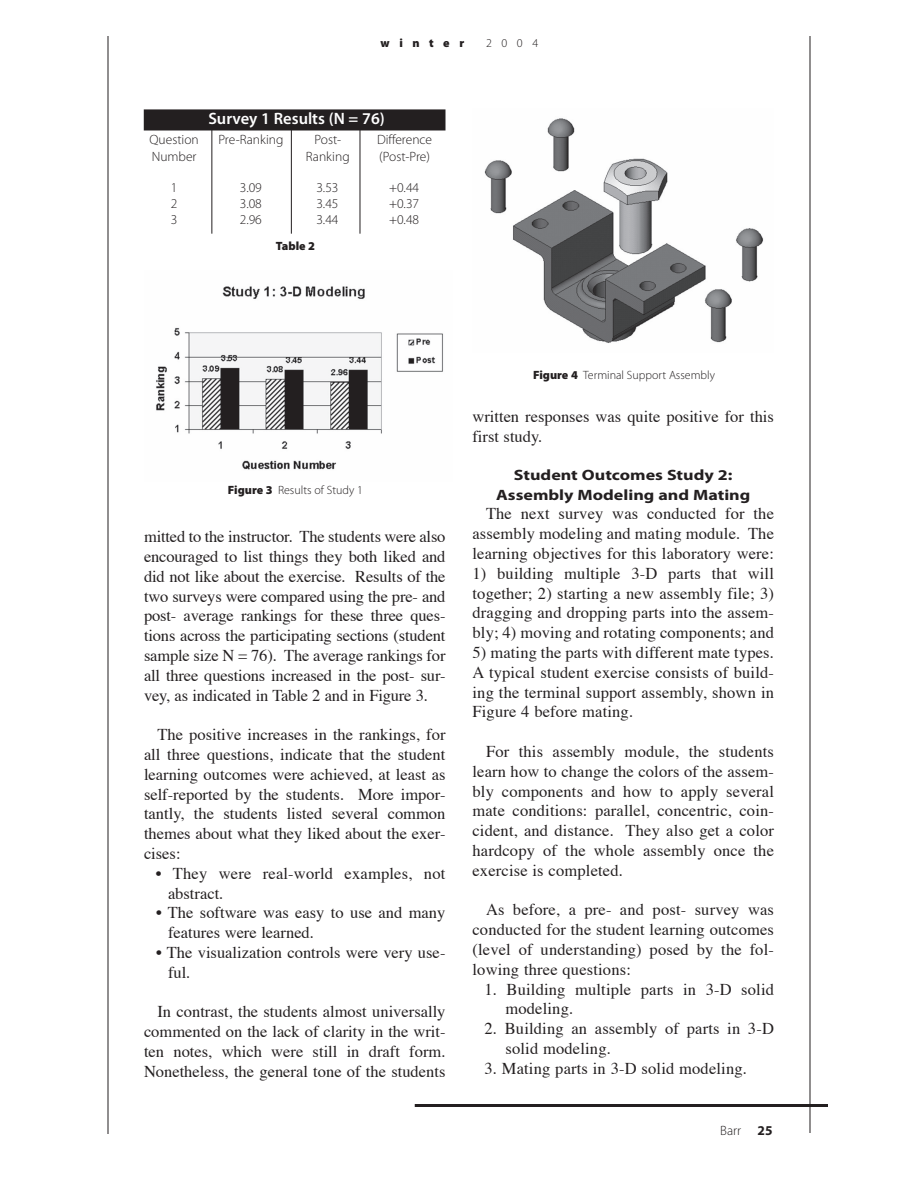
<style>
.page{position:relative;width:918px;height:1188px;background:#fff}
.page>*{position:absolute;margin:0;border:0;box-sizing:border-box;transform-origin:0 0}
.t1{font:16.5px/19.8px "Times";letter-spacing:.01em;color:#231f20;text-align:justify}
.t2{font:600 16.5px "Myriad Pro";color:#fff}
.t3{font:700 15px/19.8px "Myriad Pro";color:#231f20;text-align:center;scale:1.2 1}
.t4{font:300 13.5px/16.2px "Myriad Pro";color:#231f20;text-align:justify}
.t5{font:300 12px "Myriad Pro";color:#231f20}
.t6{font:900 12px "Myriad Pro";letter-spacing:.795em;color:#231f20}
.s1{font-weight:900}
.s2{font-weight:700}
</style>
<div class="page">
<hr style="left:415px;top:1104px;width:413px;height:3px;background:#231f20">
<hr style="left:108px;top:36px;width:1px;height:1098px;background:#231f20">
<hr style="left:810px;top:36px;width:1px;height:1097px;background:#231f20">
<div style="left:145px;top:110px;width:300px;height:20px;background:#231f20"></div>
<div style="left:144px;top:109px;width:302px;height:21px;border:2px solid #231f20"></div>
<hr style="left:211px;top:130px;width:1px;height:104px;background:#231f20">
<hr style="left:291px;top:130px;width:1px;height:104px;background:#231f20">
<hr style="left:360px;top:130px;width:1px;height:104px;background:#231f20">
<img style="left:156px;top:286px;width:287px;height:184px">
<img style="left:484px;top:118px;width:280px;height:225px">
<p class="t6" style="left:381px;top:36px;width:85px">winter</p>
<p class="t5" style="left:486px;top:37px;width:54px">2004</p>
<p class="t2" style="left:208px;top:109px;width:178px">Survey 1 Results (N = 76)</p>
<p class="t4" style="left:150px;top:132px;width:51px">Question<br>Number</p>
<p class="t4" style="left:218px;top:132px;width:67px">Pre-Ranking</p>
<p class="t4" style="left:306px;top:132px;width:45px;text-align:center">Post-<br>Ranking</p>
<p class="t4" style="left:377px;top:132px;width:57px">Difference (Post-Pre)</p>
<p class="t4" style="left:171px;top:180px;width:8px">1<br>2<br>3</p>
<p class="t4" style="left:240px;top:180px;width:24px">3.09<br>3.08<br>2.96</p>
<p class="t4" style="left:316px;top:180px;width:24px">3.53<br>3.45<br>3.44</p>
<p class="t4" style="left:389px;top:180px;width:32px">+0.44 +0.37 +0.48</p>
<p class="t6" style="left:276px;top:239px;width:41px">Table 2</p>
<p class="t5" style="left:228px;top:484px;width:137px"><span class="s1">Figure 3</span> Results of Study 1</p>
<p class="t1" style="left:144px;top:528px;width:303px">mitted to the instructor. The students were also encouraged to list things they both liked and did not like about the exercise. Results of the two surveys were compared using the pre- and post- average rankings for these three ques&shy;tions across the participating sections (student sample size N = 76). The average rankings for all three questions increased in the post- sur&shy;vey, as indicated in Table 2 and in Figure 3.</p>
<p class="t1" style="left:144px;top:726px;width:303px;text-indent:14px">The positive increases in the rankings, for all three questions, indicate that the student learning outcomes were achieved, at least as self-reported by the students. More impor&shy;tantly, the students listed several common themes about what they liked about the exer&shy;cises:</p>
<p class="t1" style="left:168px;top:864px;width:279px;text-indent:-12px">• They were real-world examples, not abstract.</p>
<p class="t1" style="left:168px;top:904px;width:279px;text-indent:-12px">• The software was easy to use and many features were learned.</p>
<p class="t1" style="left:168px;top:944px;width:279px;text-indent:-12px">• The visualization controls were very use&shy;ful.</p>
<p class="t1" style="left:144px;top:1003px;width:303px;text-indent:14px">In contrast, the students almost universally commented on the lack of clarity in the writ&shy;ten notes, which were still in draft form.<br>Nonetheless, the general tone of the students</p>
<p class="t5" style="left:533px;top:368px;width:183px"><span class="s1">Figure 4</span> Terminal Support Assembly</p>
<p class="t1" style="left:473px;top:408px;width:303px">written responses was quite positive for this first study.</p>
<p class="t3" style="left:496px;top:465px;width:213px">Student Outcomes Study 2:<br>Assembly Modeling and Mating</p>
<p class="t1" style="left:473px;top:505px;width:303px;text-indent:13px">The next survey was conducted for the assembly modeling and mating module. The learning objectives for this laboratory were:</p>
<p class="t1" style="left:473px;top:564px;width:303px">1) building multiple 3-D parts that will together; 2) starting a new assembly file; 3) dragging and dropping parts into the assem&shy;bly; 4) moving and rotating components; and</p>
<p class="t1" style="left:473px;top:644px;width:303px">5) mating the parts with different mate types.<br>A typical student exercise consists of build&shy;ing the terminal support assembly, shown in Figure 4 before mating.</p>
<p class="t1" style="left:473px;top:743px;width:303px;text-indent:13px">For this assembly module, the students learn how to change the colors of the assem&shy;bly components and how to apply several mate conditions: parallel, concentric, coin&shy;cident, and distance. They also get a color hardcopy of the whole assembly once the exercise is completed.</p>
<p class="t1" style="left:473px;top:901px;width:303px;text-indent:13px">As before, a pre- and post- survey was conducted for the student learning outcomes (level of understanding) posed by the fol&shy;lowing three questions:</p>
<p class="t1" style="left:506px;top:980px;width:270px;text-indent:-21px">1. Building multiple parts in 3-D solid modeling.</p>
<p class="t1" style="left:506px;top:1020px;width:270px;text-indent:-21px">2. Building an assembly of parts in 3-D solid modeling.</p>
<p class="t1" style="left:484px;top:1059px;width:264px">3. Mating parts in 3-D solid modeling.</p>
<p class="t4" style="left:720px;top:1122px;width:54px">Barr <span class="s2">25</span></p>
</div>
